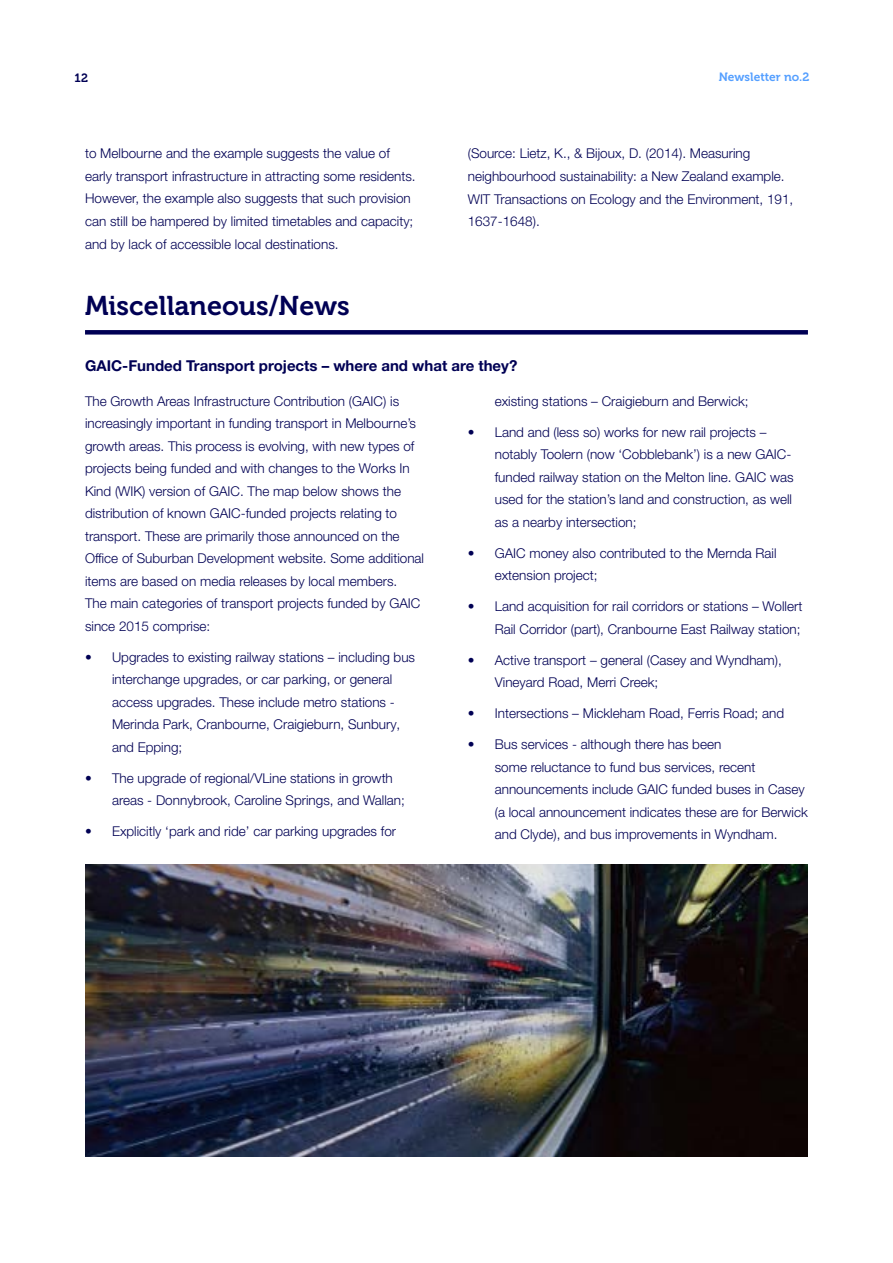
<style>
.page{position:relative;width:893px;height:1263px;background:#fff}
.page>*{position:absolute;margin:0;border:0;box-sizing:border-box;transform-origin:0 0}
.t1{font:27px "Museo 700";color:#000054}
.t2{font:700 15px "Helvetica Neue LT Pro";color:#000054}
.t3{font:300 13.5px/22.5px "Helvetica Neue LT Pro";color:#000054}
.t4{font:12px "Museo 700";color:#549fff}
.t5{font:12px "Museo 700";color:#000054}
</style>
<div class="page">
<div style="left:85px;top:330px;width:723px;height:5px;background:#000054"></div>
<img style="left:85px;top:864px;width:723px;height:293px">
<p class="t5" style="left:74px;top:71px;width:15px">12</p>
<p class="t4" style="left:719px;top:70px;width:92px">Newsletter no.2</p>
<p class="t3" style="left:85px;top:142px;width:332px">to Melbourne and the example suggests the value of early transport infrastructure in attracting some residents.<br>However, the example also suggests that such provision can still be hampered by limited timetables and capacity; and by lack of accessible local destinations.</p>
<p class="t3" style="left:468px;top:142px;width:327px">(Source: Lietz, K., &amp; Bijoux, D. (2014). Measuring neighbourhood sustainability: a New Zealand example.<br>WIT Transactions on Ecology and the Environment, 191, 1637-1648).</p>
<h1 class="t1" style="left:85px;top:291px;width:266px">Miscellaneous/News</h1>
<p class="t2" style="left:85px;top:356px;width:434px">GAIC-Funded Transport projects – where and what are they?</p>
<p class="t3" style="left:495px;top:389px;width:255px">existing stations – Craigieburn and Berwick;</p>
<p class="t3" style="left:495px;top:420px;width:300px;text-indent:-27px">• Land and (less so) works for new rail projects – notably Toolern (now ‘Cobblebank’) is a new GAIC&shy;funded railway station on the Melton line. GAIC was used for the station’s land and construction, as well as a nearby intersection;</p>
<p class="t3" style="left:495px;top:541px;width:283px;text-indent:-27px">• GAIC money also contributed to the Mernda Rail extension project;</p>
<p class="t3" style="left:468px;top:595px;width:336px;text-align:right">• Land acquisition for rail corridors or stations – Wollert<br>Rail Corridor (part), Cranbourne East Railway station;</p>
<p class="t3" style="left:495px;top:648px;width:289px;text-indent:-27px">• Active transport – general (Casey and Wyndham),<br>Vineyard Road, Merri Creek;</p>
<p class="t3" style="left:468px;top:702px;width:318px">• Intersections – Mickleham Road, Ferris Road; and</p>
<p class="t3" style="left:495px;top:733px;width:315px;text-indent:-27px">• Bus services - although there has been<br>some reluctance to fund bus services, recent announcements include GAIC funded buses in Casey (a local announcement indicates these are for Berwick and Clyde), and bus improvements in Wyndham.</p>
<p class="t3" style="left:85px;top:389px;width:341px">The Growth Areas Infrastructure Contribution (GAIC) is increasingly important in funding transport in Melbourne’s growth areas. This process is evolving, with new types of projects being funded and with changes to the Works In Kind (WIK) version of GAIC. The map below shows the distribution of known GAIC-funded projects relating to transport. These are primarily those announced on the Office of Suburban Development website. Some additional items are based on media releases by local members.<br>The main categories of transport projects funded by GAIC since 2015 comprise:</p>
<p class="t3" style="left:112px;top:645px;width:305px;text-indent:-27px">• Upgrades to existing railway stations – including bus interchange upgrades, or car parking, or general access upgrades. These include metro stations - Merinda Park, Cranbourne, Craigieburn, Sunbury, and Epping;</p>
<p class="t3" style="left:112px;top:766px;width:294px;text-indent:-27px">• The upgrade of regional/VLine stations in growth areas - Donnybrook, Caroline Springs, and Wallan;</p>
<p class="t3" style="left:85px;top:820px;width:313px">• Explicitly ‘park and ride’ car parking upgrades for</p>
</div>
